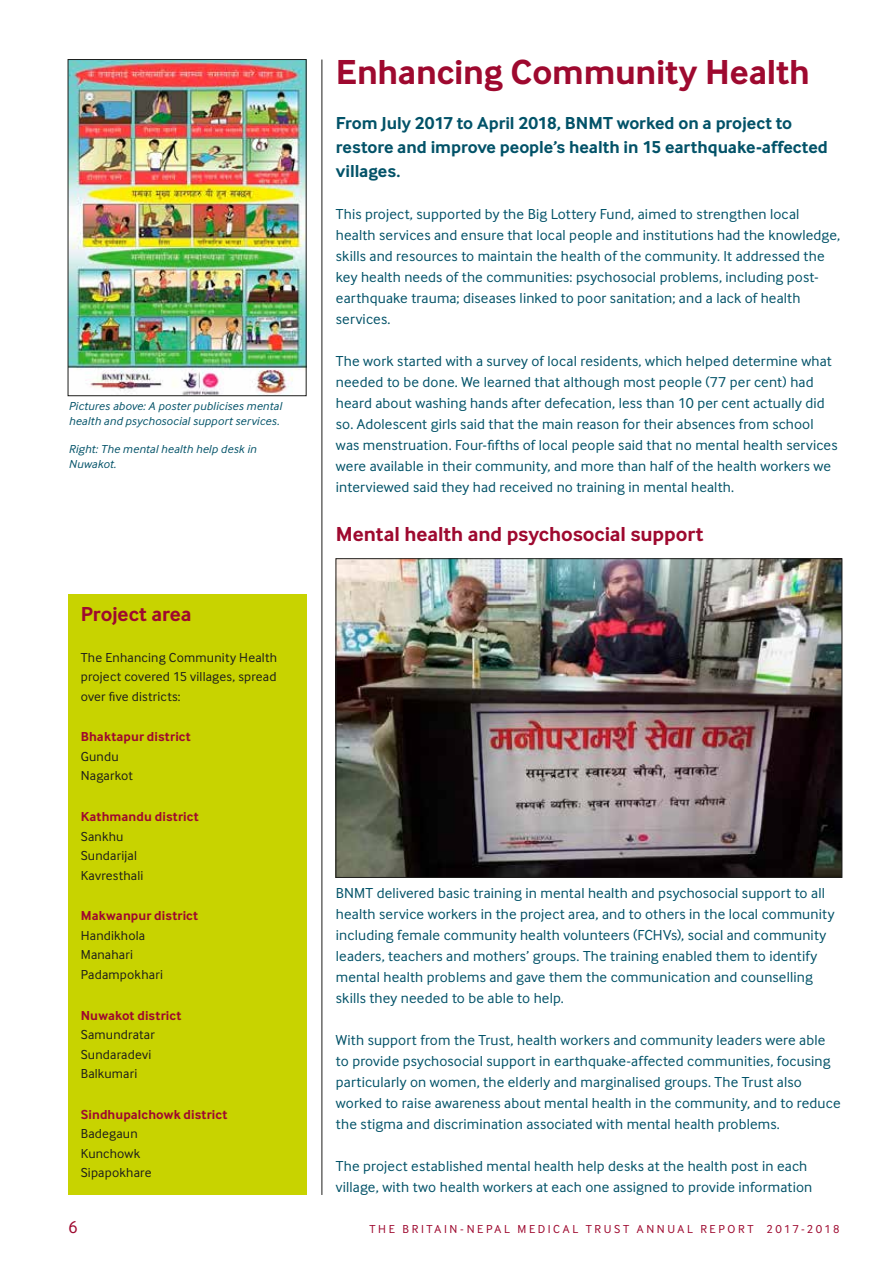
<style>
.page{position:relative;width:893px;height:1263px;background:#fff}
.page>*{position:absolute;margin:0;border:0;box-sizing:border-box;transform-origin:0 0}
.t1{font:700 36px "Inter Face Da Ma";letter-spacing:-.01em;color:#9e092f}
.t2{font:700 21px "Inter Face Da Ma";letter-spacing:-.005em;color:#9e092f}
.t3{font:700 18px/24px "Inter Face Da Ma";letter-spacing:-.005em;color:#025268}
.t4{font:18px "Inter Face Da Ma";color:#9e092f}
.t5{font:15px/21px "Inter Face Da Ma";letter-spacing:.01em;color:#025268}
.t6{font:13.5px/19.5px "Inter Face Da Ma";letter-spacing:.015em;color:#1d1d1b}
.t7{font:700 13.5px/19.5px "Inter Face Da Ma";letter-spacing:.01em;color:#9e092f}
.t8{font:italic 12px/15px "Inter Face Da Ma";letter-spacing:.015em;color:#025268}
.t9{font:12px "Inter Face Da Ma";letter-spacing:.215em;color:#9e092f}
.s1{font-weight:400;color:#1d1d1b}
.s2{font-weight:700;color:#9e092f}
</style>
<div class="page">
<hr style="left:321px;top:60px;width:1px;height:1135px;background:#1d1d1b">
<div style="left:68px;top:594px;width:238px;height:601px;background:#c8d300"></div>
<img style="left:338px;top:560px;width:502px;height:316px">
<div style="left:336px;top:558px;width:506px;height:320px;border:1px solid #1d1d1b"></div>
<img style="left:70px;top:61px;width:234px;height:333px">
<div style="left:68px;top:59px;width:238px;height:337px;border:1px solid #1d1d1b"></div>
<p class="t8" style="left:69px;top:399px;width:214px">Pictures above: A poster publicises mental health and psychosocial support services.</p>
<p class="t8" style="left:69px;top:441px;width:189px">Right: The mental health help desk in<br>Nuwakot.</p>
<p class="t2" style="left:81px;top:602px;width:112px">Project area</p>
<p class="t6" style="left:81px;top:647px;width:198px;text-align:justify">The Enhancing Community Health project covered 15 villages, spread over five districts:</p>
<p class="t7" style="left:81px;top:727px;width:112px">Bhaktapur district<br><span class="s1">Gundu<br>Nagarkot</span></p>
<p class="t6" style="left:81px;top:807px;width:119px"><span class="s2">Kathmandu district<br></span>Sankhu<br>Sundarijal<br>Kavresthali</p>
<p class="t6" style="left:81px;top:906px;width:119px"><span class="s2">Makwanpur district<br></span>Handikhola<br>Manahari<br>Padampokhari</p>
<p class="t6" style="left:81px;top:1005px;width:102px"><span class="s2">Nuwakot district<br></span>Samundratar<br>Sundaradevi<br>Balkumari</p>
<p class="t6" style="left:81px;top:1104px;width:148px"><span class="s2">Sindhupalchowk district<br></span>Badegaun<br>Kunchowk<br>Sipapokhare</p>
<p class="t1" style="left:336px;top:51px;width:475px">Enhancing Community Health</p>
<p class="t3" style="left:336px;top:111px;width:493px">From July 2017 to April 2018, BNMT worked on a project to restore and improve people’s health in 15 earthquake-affected villages.</p>
<p class="t5" style="left:336px;top:203px;width:506px">This project, supported by the Big Lottery Fund, aimed to strengthen local health services and ensure that local people and institutions had the knowledge, skills and resources to maintain the health of the community. It addressed the key health needs of the communities: psychosocial problems, including post&shy;earthquake trauma; diseases linked to poor sanitation; and a lack of health services.</p>
<p class="t5" style="left:336px;top:351px;width:503px">The work started with a survey of local residents, which helped determine what needed to be done. We learned that although most people (77 per cent) had heard about washing hands after defecation, less than 10 per cent actually did so. Adolescent girls said that the main reason for their absences from school was menstruation. Four-fifths of local people said that no mental health services were available in their community, and more than half of the health workers we interviewed said they had received no training in mental health.</p>
<p class="t2" style="left:336px;top:521px;width:369px">Mental health and psychosocial support</p>
<p class="t5" style="left:336px;top:882px;width:500px">BNMT delivered basic training in mental health and psychosocial support to all health service workers in the project area, and to others in the local community including female community health volunteers (FCHVs), social and community leaders, teachers and mothers’ groups. The training enabled them to identify mental health problems and gave them the communication and counselling skills they needed to be able to help.</p>
<p class="t5" style="left:336px;top:1029px;width:506px">With support from the Trust, health workers and community leaders were able to provide psychosocial support in earthquake-affected communities, focusing particularly on women, the elderly and marginalised groups. The Trust also worked to raise awareness about mental health in the community, and to reduce the stigma and discrimination associated with mental health problems.</p>
<p class="t5" style="left:336px;top:1155px;width:478px">The project established mental health help desks at the health post in each village, with two health workers at each one assigned to provide information</p>
<p class="t4" style="left:68px;top:1216px;width:11px">6</p>
<p class="t9" style="left:369px;top:1222px;width:471px">THE BRITAIN-NEPAL MEDICAL TRUST ANNUAL REPORT 2017-2018</p>
</div>
